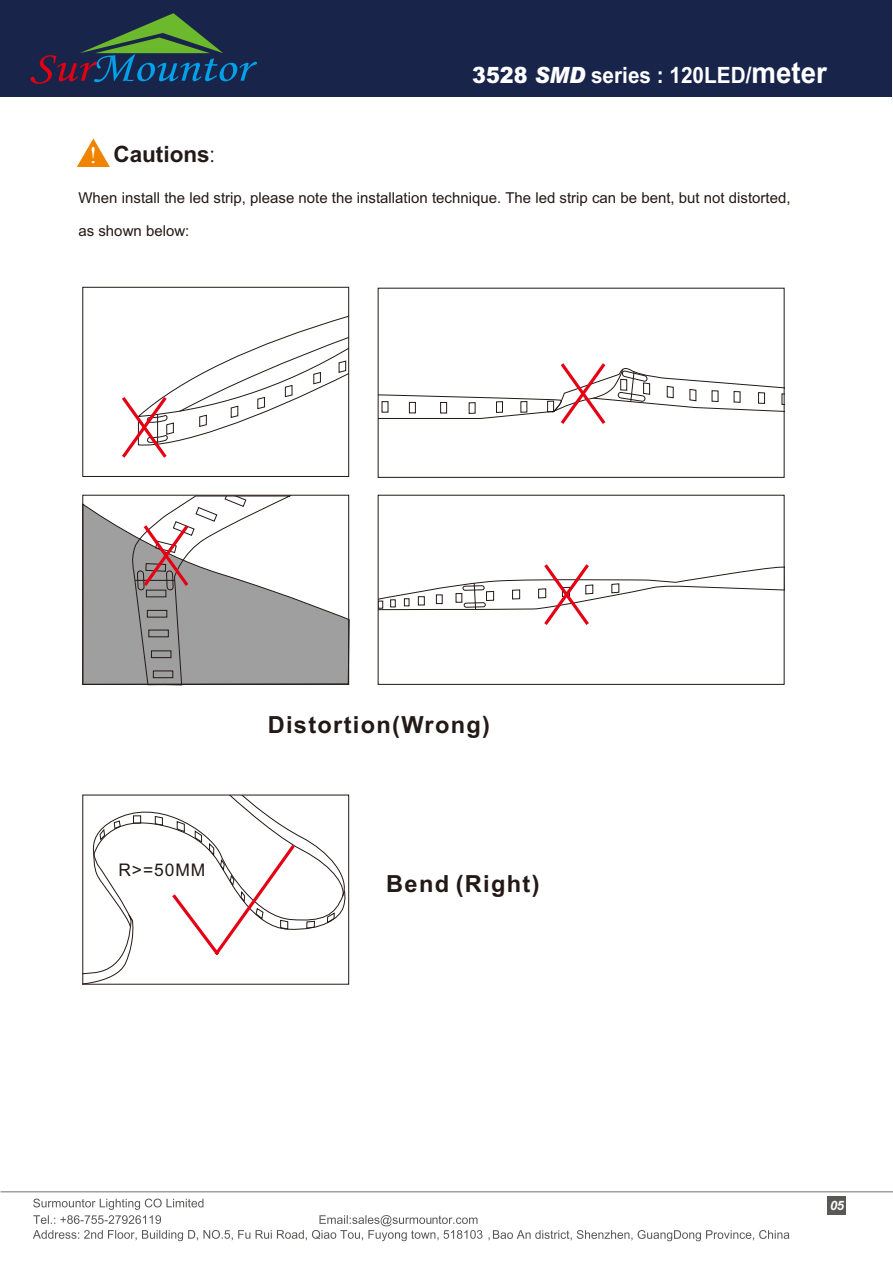
<style>
.page{position:relative;width:893px;height:1263px;background:#fff}
.page>*{position:absolute;margin:0;border:0;box-sizing:border-box;transform-origin:0 0}
.t1{font:700 23.55px "Arial";letter-spacing:.055em;color:#231916}
.t2{font:700 22.5px "Arial";color:#fff;scale:.93 1}
.t3{font:700 22.5px "Arial";color:#231916}
.t4{font:21.9px "Batang";color:#fff;scale:1.29 1}
.t5{font:17.4px "Arial";color:#231916}
.t6{font:15px "Arial";color:#231916}
.t7{font:italic 700 12.9px "Arial";color:#fff}
.s1{font-weight:900}
.s2{font-weight:900;font-style:italic}
.s3{font-size:29.85px}
.s4{font-family:"Adobe Fangsong Std";font-weight:400}
</style>
<div class="page">
<div style="left:0;top:0;width:892px;height:96px;background:#19244b"></div>
<svg style="left:31px;top:13px;width:226px;height:71px"></svg>
<hr style="left:1px;top:1191px;width:892px;height:1px;background:#717171">
<div style="left:827px;top:1196px;width:18px;height:18px;background:#595857"></div>
<svg style="left:82px;top:504px;width:267px;height:181px;fill:#9f9fa0"></svg>
<div style="left:83px;top:287px;width:266px;height:190px;border:1px solid #231916"></div>
<div style="left:83px;top:495px;width:266px;height:189px;border:1px solid #231916"></div>
<div style="left:83px;top:795px;width:266px;height:189px;border:1px solid #231916"></div>
<svg style="left:77px;top:138px;width:33px;height:29px"></svg>
<svg style="left:378px;top:360px;width:406px;height:67px"></svg>
<svg style="left:378px;top:561px;width:406px;height:67px"></svg>
<svg style="left:93px;top:795px;width:254px;height:164px"></svg>
<svg style="left:122px;top:315px;width:227px;height:146px"></svg>
<svg style="left:130px;top:496px;width:160px;height:190px"></svg>
<svg style="left:33px;top:1198px;width:756px;height:43px"></svg>
<h2 class="t2" style="left:472px;top:67px;width:383px"><span class="s1">3528</span> <span class="s2">SMD</span> series : 120LED/<span class="s3">meter</span></h2>
<h2 class="t3" style="left:113px;top:146px;width:103px">Cautions<span class="s4">:</span></h2>
<p class="t6" style="left:78px;top:192px;width:714px">When install the led strip, please note the installation technique. The led strip can be bent, but not distorted,</p>
<p class="t6" style="left:78px;top:225px;width:112px">as shown below:</p>
<h3 class="t4" style="left:89px;top:145px;width:8px">!</h3>
<p class="t5" style="left:118px;top:864px;width:89px">R&gt;=50MM</p>
<h1 class="t1" style="left:268px;top:715px;width:224px">Distortion(Wrong)</h1>
<h1 class="t1" style="left:386px;top:874px;width:155px">Bend (Right)</h1>
<p class="t7" style="left:830px;top:1201px;width:15px">05</p>
</div>
